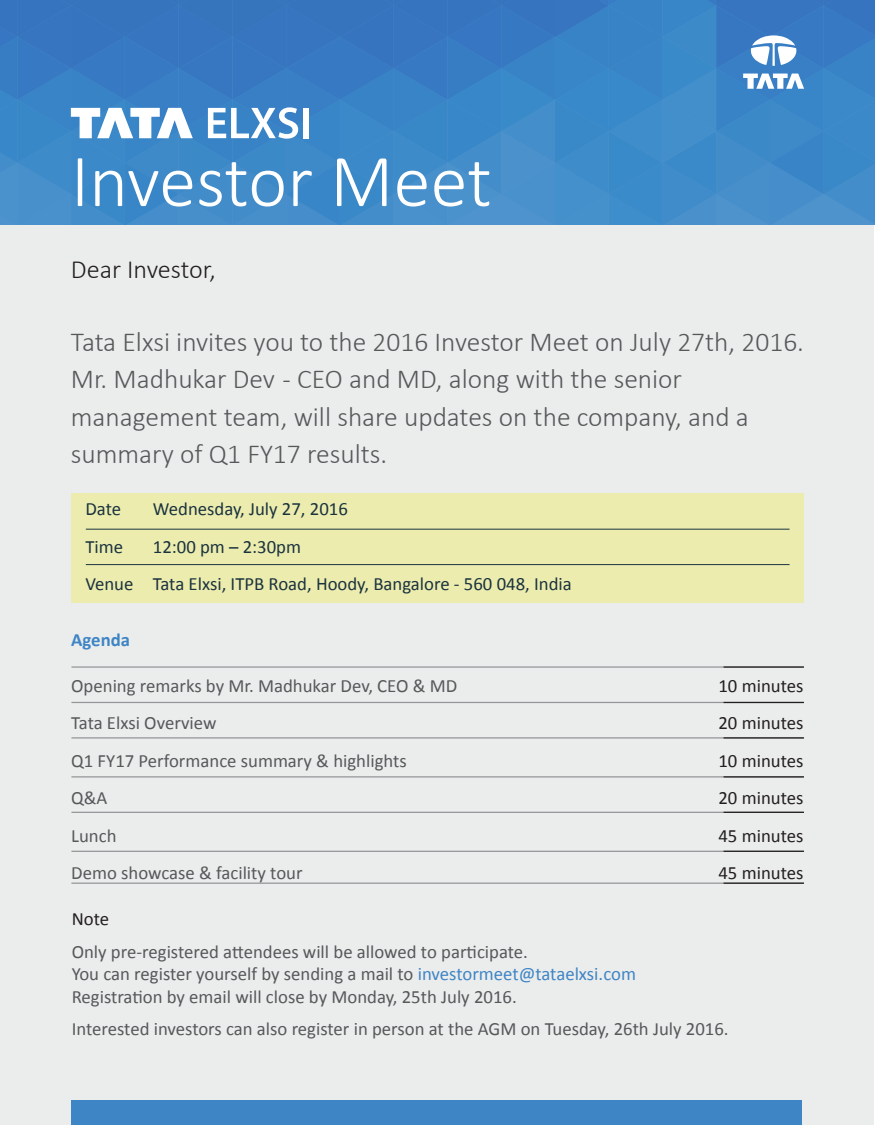
<style>
.page{position:relative;width:875px;height:1125px;background:#fff}
.page>*{position:absolute;margin:0;border:0;box-sizing:border-box;transform-origin:0 0}
.t1{font:300 75px "Calibri";color:#fff}
.t2{font:300 27.5px/37.5px "Calibri";color:#57585a}
.t3{font:300 26.25px "Calibri";color:#231f20}
.t4{font:18.75px/22.5px "Calibri";color:#57585a}
.t5{font:18.75px/37.5px "Calibri";color:#1b333e}
.t6{font:18.75px "Calibri";color:#231f20}
.t7{font:700 18.75px "Calibri";color:#3e85c5}
.s1{color:#3e85c5}
</style>
<div class="page">
<div style="left:0;top:0;width:874px;height:1125px;background:#e9eaea"></div>
<div style="left:72px;top:1100px;width:730px;height:25px;background:#3e85c5"></div>
<div style="left:71px;top:493px;width:733px;height:110px;background:#ececaf"></div>
<hr style="left:71px;top:702px;width:733px;height:1px;background:#939598">
<hr style="left:724px;top:702px;width:80px;height:1px;background:#231f20">
<hr style="left:71px;top:666px;width:733px;height:2px;background:#939598">
<hr style="left:724px;top:666px;width:80px;height:2px;background:#231f20">
<hr style="left:86px;top:529px;width:704px;height:1px;background:#1b333e">
<hr style="left:86px;top:564px;width:704px;height:1px;background:#1b333e">
<hr style="left:71px;top:737px;width:733px;height:2px;background:#939598">
<hr style="left:724px;top:737px;width:80px;height:2px;background:#231f20">
<hr style="left:71px;top:776px;width:733px;height:2px;background:#939598">
<hr style="left:724px;top:776px;width:80px;height:2px;background:#231f20">
<hr style="left:71px;top:812px;width:733px;height:1px;background:#939598">
<hr style="left:724px;top:812px;width:80px;height:1px;background:#231f20">
<hr style="left:71px;top:851px;width:733px;height:1px;background:#939598">
<hr style="left:724px;top:851px;width:80px;height:1px;background:#231f20">
<hr style="left:71px;top:883px;width:733px;height:1px;background:#939598">
<hr style="left:724px;top:883px;width:80px;height:1px;background:#231f20">
<svg style="left:0;top:0;width:875px;height:225px;background:#4087c8"></svg>
<div style="left:303px;top:108px;width:6px;height:30px;background:#fff"></div>
<h1 class="t1" style="left:71px;top:135px;width:423px">Investor Meet</h1>
<h3 class="t3" style="left:71px;top:253px;width:147px">Dear Investor,</h3>
<h2 class="t2" style="left:71px;top:323px;width:735px">Tata Elxsi invites you to the 2016 Investor Meet on July 27th, 2016.<br>Mr. Madhukar Dev - CEO and MD, along with the senior management team, will share updates on the company, and a summary of Q1 FY17 results.</h2>
<p class="t5" style="left:85px;top:490px;width:37px">Date</p>
<p class="t5" style="left:153px;top:490px;width:197px">Wednesday, July 27, 2016</p>
<p class="t5" style="left:85px;top:528px;width:39px">Time</p>
<p class="t5" style="left:85px;top:528px;width:488px;text-indent:67px">12:00 pm – 2:30pm<br>Venue Tata Elxsi, ITPB Road, Hoody, Bangalore - 560 048, India</p>
<p class="t7" style="left:71px;top:628px;width:60px">Agenda</p>
<p class="t4" style="left:71px;top:675px;width:388px">Opening remarks by Mr. Madhukar Dev, CEO &amp; MD</p>
<p class="t6" style="left:718px;top:674px;width:86px">10 minutes</p>
<p class="t4" style="left:71px;top:712px;width:147px">Tata Elxsi Overview</p>
<p class="t6" style="left:718px;top:711px;width:86px">20 minutes</p>
<p class="t4" style="left:71px;top:750px;width:337px">Q1 FY17 Performance summary &amp; highlights</p>
<p class="t6" style="left:718px;top:749px;width:86px">10 minutes</p>
<p class="t4" style="left:71px;top:787px;width:38px">Q&amp;A</p>
<p class="t6" style="left:718px;top:786px;width:86px">20 minutes</p>
<p class="t4" style="left:71px;top:825px;width:47px">Lunch</p>
<p class="t6" style="left:718px;top:824px;width:86px">45 minutes</p>
<p class="t4" style="left:71px;top:862px;width:233px">Demo showcase &amp; facility tour</p>
<p class="t6" style="left:718px;top:861px;width:86px">45 minutes</p>
<p class="t6" style="left:72px;top:907px;width:39px">Note</p>
<p class="t4" style="left:72px;top:940px;width:566px">Only pre-registered attendees will be allowed to participate.<br>You can register yourself by sending a mail to <span class="s1">investormeet@tataelxsi.com<br></span>Registration by email will close by Monday, 25th July 2016.</p>
<p class="t4" style="left:72px;top:1018px;width:658px">Interested investors can also register in person at the AGM on Tuesday, 26th July 2016.</p>
</div>
